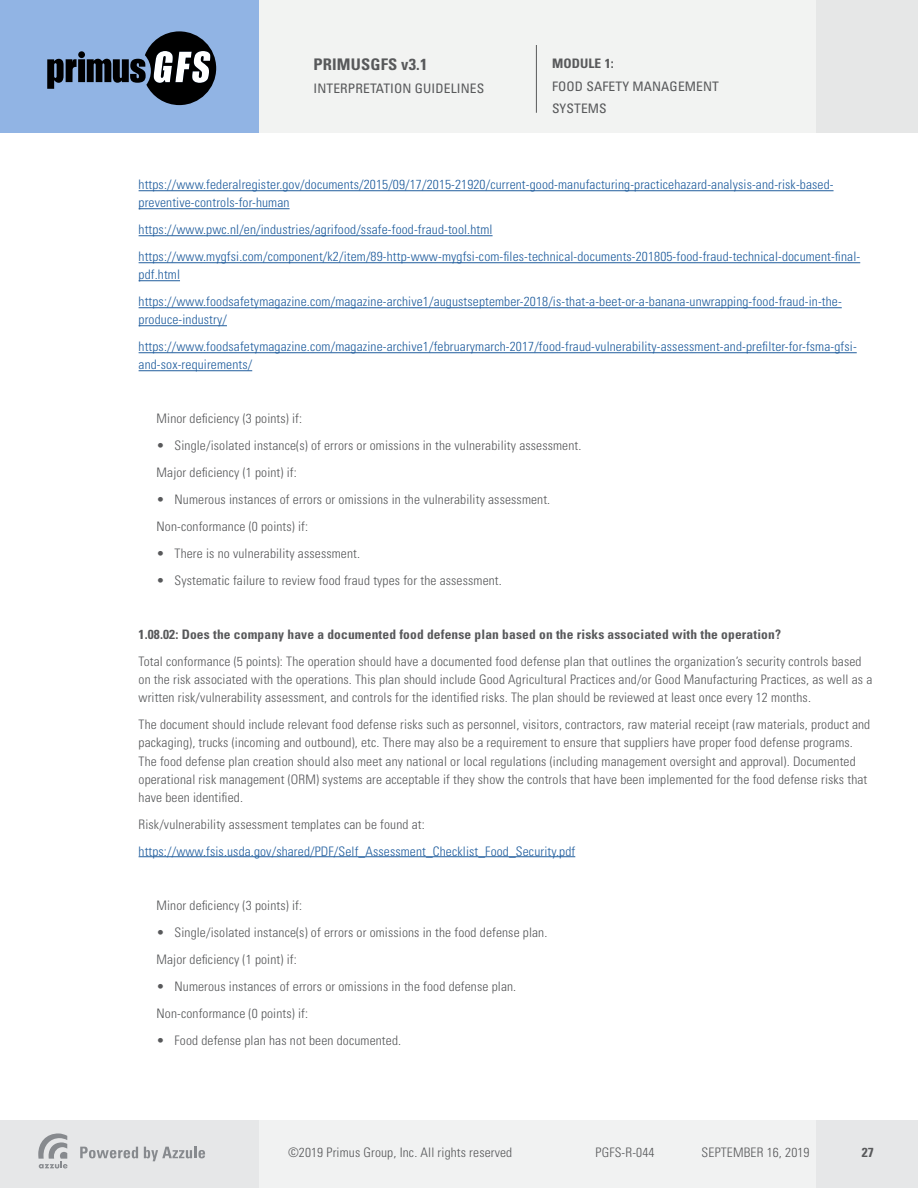
<style>
.page{position:relative;width:918px;height:1188px;background:#fff}
.page>*{position:absolute;margin:0;border:0;box-sizing:border-box;transform-origin:0 0}
.t1{font:700 condensed 16.05px "Univers LT Std";letter-spacing:.01em;color:#58595b}
.t2{font:300 condensed 13.05px/18px "Univers LT Std";letter-spacing:.01em;color:#58595b}
.t3{font:300 condensed 13.05px/27px "Univers LT Std";letter-spacing:.01em;color:#215e9e}
.t4{font:700 condensed 13.05px "Univers LT Std";letter-spacing:.01em;color:#58595b}
.t5{font:condensed 13.05px/22.5px "Univers LT Std";letter-spacing:.01em;color:#58595b}
</style>
<div class="page">
<div style="left:0;top:0;width:918px;height:132px;background:#f2f3f2"></div>
<div style="left:816px;top:0;width:102px;height:132px;background:#e6e7e7"></div>
<div style="left:0;top:0;width:259px;height:133px;background:#91b4e4"></div>
<svg style="left:47px;top:59px;width:30px;height:30px"></svg>
<div style="left:78px;top:59px;width:7px;height:23px;background:#000"></div>
<div style="left:78px;top:51px;width:7px;height:7px;background:#000;border-radius:50%"></div>
<svg style="left:87px;top:31px;width:129px;height:74px"></svg>
<div style="left:0;top:1120px;width:918px;height:68px;background:#f1f2f2"></div>
<div style="left:816px;top:1120px;width:102px;height:68px;background:#e6e7e8"></div>
<div style="left:0;top:1120px;width:259px;height:68px;background:#e6e7e8"></div>
<svg style="left:80px;top:1147px;width:58px;height:11px"></svg>
<svg style="left:144px;top:1147px;width:61px;height:14px"></svg>
<svg style="left:38px;top:1133px;width:30px;height:35px"></svg>
<hr style="left:536px;top:45px;width:1px;height:68px;background:#58595b">
<hr style="left:139px;top:190px;width:695px;height:1px;background:#215e9e">
<hr style="left:139px;top:208px;width:151px;height:1px;background:#215e9e">
<hr style="left:139px;top:235px;width:354px;height:1px;background:#215e9e">
<hr style="left:139px;top:262px;width:721px;height:1px;background:#215e9e">
<hr style="left:139px;top:280px;width:41px;height:1px;background:#215e9e">
<hr style="left:139px;top:307px;width:703px;height:1px;background:#215e9e">
<hr style="left:139px;top:325px;width:88px;height:1px;background:#215e9e">
<hr style="left:139px;top:352px;width:718px;height:1px;background:#215e9e">
<hr style="left:139px;top:370px;width:113px;height:1px;background:#215e9e">
<hr style="left:139px;top:856px;width:436px;height:1px;background:#215e9e">
<p class="t1" style="left:314px;top:55px;width:115px">PRIMUSGFS v3.1</p>
<p class="t5" style="left:314px;top:77px;width:172px">INTERPRETATION GUIDELINES</p>
<p class="t4" style="left:552px;top:56px;width:63px">MODULE 1:</p>
<p class="t5" style="left:552px;top:75px;width:169px">FOOD SAFETY MANAGEMENT<br>SYSTEMS</p>
<p class="t3" style="left:139px;top:176px;width:696px;line-height:18px">https://www.federalregister.gov/documents/2015/09/17/2015-21920/current-good-manufacturing-practicehazard-analysis-and-risk-based&shy;preventive-controls-for-human</p>
<p class="t3" style="left:139px;top:216px;width:723px">https://www.pwc.nl/en/industries/agrifood/ssafe-food-fraud-tool.html https://www.mygfsi.com/component/k2/item/89-http-www-mygfsi-com-files-technical-documents-201805-food-fraud-technical-document-final-</p>
<p class="t3" style="left:139px;top:261px;width:705px">pdf.html https://www.foodsafetymagazine.com/magazine-archive1/augustseptember-2018/is-that-a-beet-or-a-banana-unwrapping-food-fraud-in-the-</p>
<p class="t3" style="left:139px;top:306px;width:720px">produce-industry/ https://www.foodsafetymagazine.com/magazine-archive1/februarymarch-2017/food-fraud-vulnerability-assessment-and-prefilter-for-fsma-gfsi-</p>
<p class="t3" style="left:139px;top:351px;width:115px">and-sox-requirements/</p>
<p class="t2" style="left:157px;top:410px;width:147px">Minor deficiency (3 points) if:</p>
<p class="t2" style="left:157px;top:432px;width:426px;line-height:27px">• Single/isolated instance(s) of errors or omissions in the vulnerability assessment.<br>Major deficiency (1 point) if:</p>
<p class="t2" style="left:157px;top:486px;width:395px;line-height:27px">• Numerous instances of errors or omissions in the vulnerability assessment.<br>Non-conformance (0 points) if:</p>
<p class="t2" style="left:157px;top:545px;width:205px">• There is no vulnerability assessment.</p>
<p class="t2" style="left:157px;top:572px;width:347px">• Systematic failure to review food fraud types for the assessment.</p>
<p class="t4" style="left:139px;top:627px;width:644px">1.08.02: Does the company have a documented food defense plan based on the risks associated with the operation?</p>
<p class="t2" style="left:139px;top:653px;width:735px">Total conformance (5 points): The operation should have a documented food defense plan that outlines the organization’s security controls based on the risk associated with the operations. This plan should include Good Agricultural Practices and/or Good Manufacturing Practices, as well as a written risk/vulnerability assessment, and controls for the identified risks. The plan should be reviewed at least once every 12 months.</p>
<p class="t2" style="left:139px;top:716px;width:733px">The document should include relevant food defense risks such as personnel, visitors, contractors, raw material receipt (raw materials, product and packaging), trucks (incoming and outbound), etc. There may also be a requirement to ensure that suppliers have proper food defense programs.<br>The food defense plan creation should also meet any national or local regulations (including management oversight and approval). Documented operational risk management (ORM) systems are acceptable if they show the controls that have been implemented for the food defense risks that have been identified.</p>
<p class="t2" style="left:139px;top:815px;width:288px">Risk/vulnerability assessment templates can be found at:</p>
<p class="t3" style="left:139px;top:837px;width:438px">https://www.fsis.usda.gov/shared/PDF/Self_Assessment_Checklist_Food_Security.pdf</p>
<p class="t2" style="left:157px;top:896px;width:147px">Minor deficiency (3 points) if:</p>
<p class="t2" style="left:157px;top:918px;width:392px;line-height:27px">• Single/isolated instance(s) of errors or omissions in the food defense plan.<br>Major deficiency (1 point) if:</p>
<p class="t2" style="left:157px;top:972px;width:361px;line-height:27px">• Numerous instances of errors or omissions in the food defense plan.<br>Non-conformance (0 points) if:</p>
<p class="t2" style="left:157px;top:1031px;width:246px">• Food defense plan has not been documented.</p>
<p class="t2" style="left:288px;top:1144px;width:226px">©2019 Primus Group, Inc. All rights reserved</p>
<p class="t2" style="left:596px;top:1144px;width:60px">PGFS-R-044</p>
<p class="t2" style="left:702px;top:1144px;width:109px">SEPTEMBER 16, 2019</p>
<p class="t4" style="left:862px;top:1145px;width:14px">27</p>
</div>
